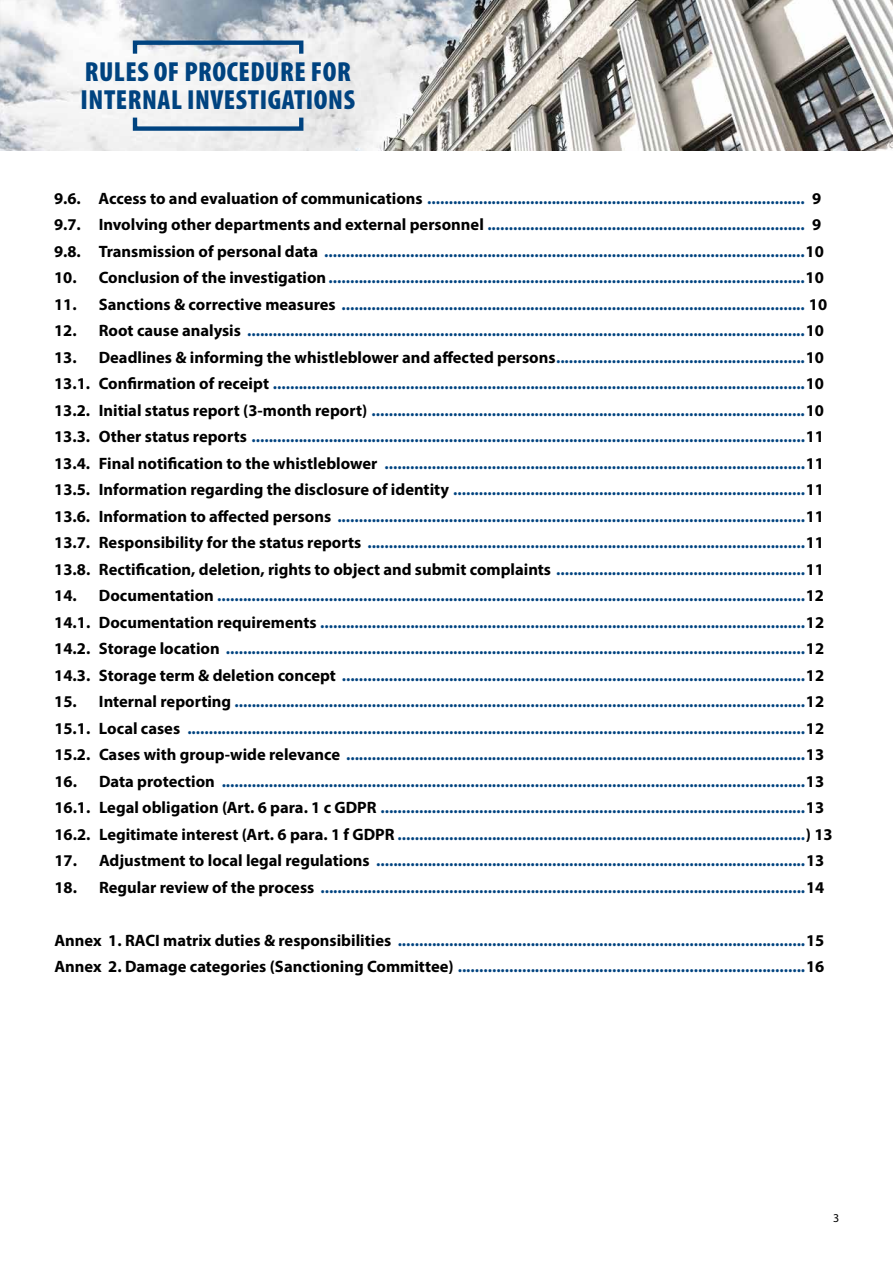
<style>
.page{position:relative;width:893px;height:1263px;background:#fff}
.page>*{position:absolute;margin:0;border:0;box-sizing:border-box;transform-origin:0 0}
.t1{font:900 condensed 27.75px/27.8px "Myriad Pro";letter-spacing:.02em;color:#004380}
.t2{font:700 16.5px/26.5px "Myriad Pro";color:#004380}
.t3{font:12px "Myriad Pro";color:#000}
.s1{color:#000}
</style>
<div class="page">
<img style="left:0;top:0;width:893px;height:151px">
<div style="left:133px;top:41px;width:170px;height:15px;border:4px solid #004380"></div>
<div style="left:133px;top:115px;width:170px;height:16px;border:4px solid #004380"></div>
<h1 class="t1" style="left:81px;top:57px;width:276px">RULES OF PROCEDURE FOR<br>INTERNAL INVESTIGATIONS</h1>
<p class="t2" style="left:54px;top:184px;width:771px"><span class="s1">9.6. Access to and evaluation of communications</span> ........................................................................................ <span class="s1">9<br>9.7. Involving other departments and external personnel</span> .......................................................................... <span class="s1">9<br>9.8. Transmission of personal data</span> ................................................................................................................<span class="s1">10</span></p>
<p class="t2" style="left:54px;top:264px;width:771px"><span class="s1">10. Conclusion of the investigation</span>...............................................................................................................<span class="s1">10</span></p>
<p class="t2" style="left:54px;top:290px;width:775px"><span class="s1">11. Sanctions &amp; corrective measures</span> ............................................................................................................ <span class="s1">10</span></p>
<p class="t2" style="left:54px;top:317px;width:771px"><span class="s1">12. Root cause analysis</span> ..................................................................................................................................<span class="s1">10</span></p>
<p class="t2" style="left:54px;top:343px;width:771px;text-align:justify"><span class="s1">13. Deadlines &amp; informing the whistleblower and affected persons</span>..........................................................<span class="s1">10<br>13.1. Confirmation of receipt</span> ............................................................................................................................<span class="s1">10<br>13.2. Initial status report (3-month report)</span> .....................................................................................................<span class="s1">10<br>13.3. Other status reports</span> .................................................................................................................................<span class="s1">11<br>13.4. Final notification to the whistleblower</span> ..................................................................................................<span class="s1">11<br>13.5. Information regarding the disclosure of identity</span> ..................................................................................<span class="s1">11<br>13.6. Information to affected persons</span> .............................................................................................................<span class="s1">11<br>13.7. Responsibility for the status reports</span> ......................................................................................................<span class="s1">11<br>13.8. Rectification, deletion, rights to object and submit complaints</span> ..........................................................<span class="s1">11</span></p>
<p class="t2" style="left:54px;top:582px;width:771px;text-align:justify"><span class="s1">14. Documentation</span> .........................................................................................................................................<span class="s1">12<br>14.1. Documentation requirements</span> .................................................................................................................<span class="s1">12<br>14.2. Storage location</span> .......................................................................................................................................<span class="s1">12<br>14.3. Storage term &amp; deletion concept</span> ............................................................................................................<span class="s1">12</span></p>
<p class="t2" style="left:54px;top:688px;width:771px;text-align:justify"><span class="s1">15. Internal reporting</span> .....................................................................................................................................<span class="s1">12<br>15.1. Local cases</span> ................................................................................................................................................<span class="s1">12<br>15.2. Cases with group-wide relevance</span> ...........................................................................................................<span class="s1">13</span></p>
<p class="t2" style="left:54px;top:767px;width:780px"><span class="s1">16. Data protection</span> ........................................................................................................................................<span class="s1">13<br>16.1. Legal obligation (Art. 6 para. 1 c GDPR</span> ...................................................................................................<span class="s1">13<br>16.2. Legitimate interest (Art. 6 para. 1 f GDPR</span> ...............................................................................................<span class="s1">) 13</span></p>
<p class="t2" style="left:54px;top:847px;width:771px"><span class="s1">17. Adjustment to local legal regulations</span> ....................................................................................................<span class="s1">13</span></p>
<p class="t2" style="left:54px;top:873px;width:771px"><span class="s1">18. Regular review of the process</span> .................................................................................................................<span class="s1">14</span></p>
<p class="t2" style="left:54px;top:926px;width:771px"><span class="s1">Annex 1. RACI matrix duties &amp; responsibilities</span> ...............................................................................................<span class="s1">15<br>Annex 2. Damage categories (Sanctioning Committee)</span> .................................................................................<span class="s1">16</span></p>
<p class="t3" style="left:833px;top:1210px;width:8px">3</p>
</div>
